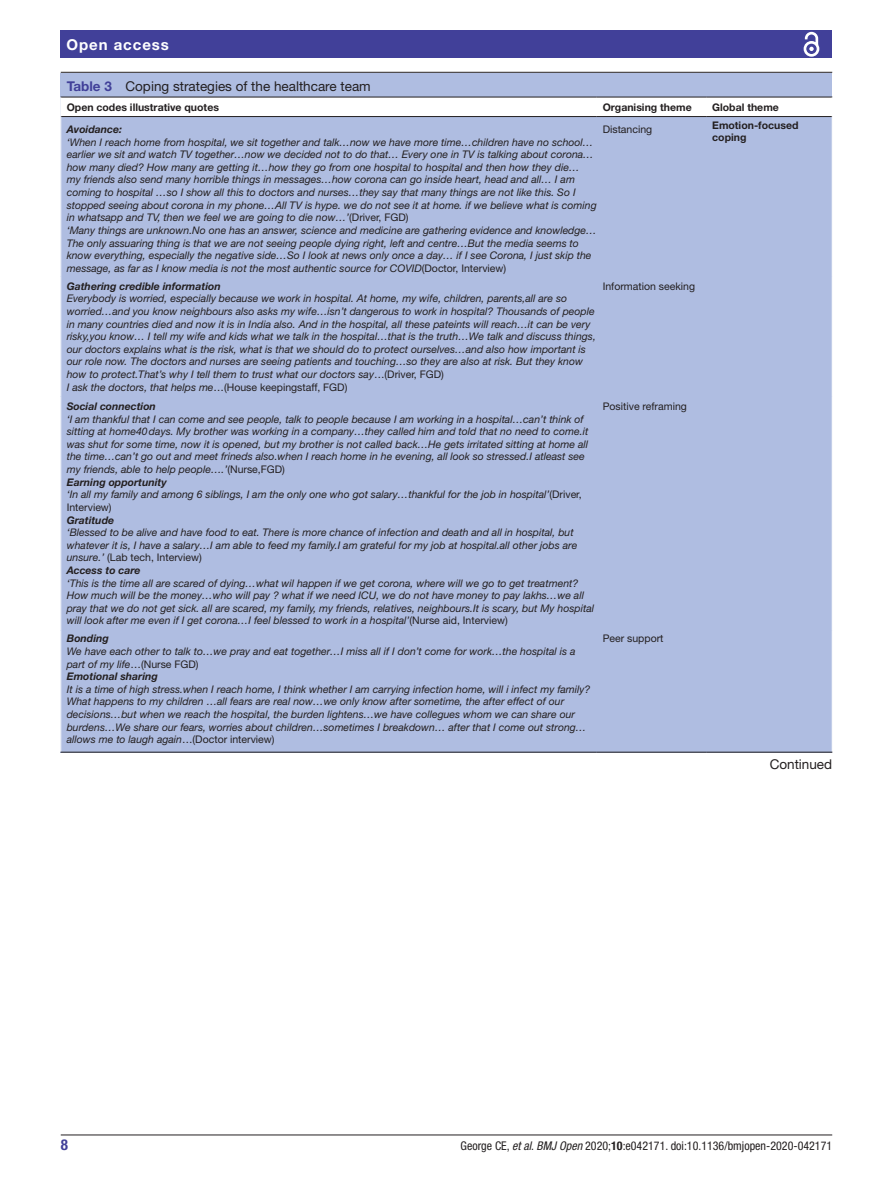
<style>
.page{position:relative;width:893px;height:1191px;background:#fff}
.page>*{position:absolute;margin:0;border:0;box-sizing:border-box;transform-origin:0 0}
.t1{font:700 15px "Helvetica Neue LT Std";letter-spacing:.065em;color:#fff}
.t2{font:700 condensed 15px "Helvetica Neue LT Std";color:#414099}
.t3{font:13.5px "Helvetica Neue LT Std";color:#231f20}
.t4{font:condensed 12px "Helvetica Neue LT Std";color:#231f20}
.t5{font:italic 10.5px/12.6px "Helvetica Neue LT Std";color:#231f20}
.t6{font:700 10.5px/12.6px "Helvetica Neue LT Std";color:#231f20}
.t7{font:italic 700 10.5px "Helvetica Neue LT Std";color:#231f20}
.t8{font:10.5px "Helvetica Neue LT Std";color:#231f20}
.s1{font-weight:700;color:#414099}
.s2{font-style:normal}
.s3{font-weight:700}
.s4{font-style:italic}
</style>
<div class="page">
<hr style="left:61px;top:1134px;width:771px;height:1px;background:#231f20">
<div style="left:61px;top:31px;width:771px;height:27px;background:#414099"></div>
<svg style="left:803px;top:31px;width:17px;height:26px"></svg>
<div style="left:61px;top:73px;width:771px;height:679px;background:#afbde1"></div>
<hr style="left:61px;top:72px;width:771px;height:1px;background:#231f20">
<svg style="left:61px;top:117px;width:771px;height:635px"></svg>
<svg style="left:60px;top:97px;width:773px;height:20px;background:#eee"></svg>
<hr style="left:61px;top:752px;width:536px;height:1px;background:#231f20">
<hr style="left:597px;top:752px;width:109px;height:1px;background:#231f20">
<hr style="left:706px;top:752px;width:126px;height:1px;background:#231f20">
<h1 class="t1" style="left:66px;top:35px;width:104px">Open access</h1>
<p class="t3" style="left:67px;top:78px;width:306px"><span class="s1">Table 3</span> Coping strategies of the healthcare team</p>
<p class="t6" style="left:67px;top:100px;width:154px">Open codes illustrative quotes</p>
<p class="t6" style="left:603px;top:100px;width:91px">Organising theme</p>
<p class="t6" style="left:712px;top:100px;width:68px">Global theme</p>
<p class="t7" style="left:67px;top:123px;width:57px">Avoidance:</p>
<p class="t5" style="left:67px;top:135px;width:531px">‘When I reach home from hospital, we sit together and talk…now we have more time…children have no school… earlier we sit and watch TV together…now we decided not to do that… Every one in TV is talking about corona… how many died? How many are getting it…how they go from one hospital to hospital and then how they die…<br>my friends also send many horrible things in messages…how corona can go inside heart, head and all… I am coming to hospital …so I show all this to doctors and nurses…they say that many things are not like this. So I stopped seeing about corona in my phone…All TV is hype. we do not see it at home. if we believe what is coming in whatsapp and TV, then we feel we are going to die now…’<span class="s2">(Driver, FGD)<br></span>‘Many things are unknown.No one has an answer, science and medicine are gathering evidence and knowledge… The only assuaring thing is that we are not seeing people dying right, left and centre…But the media seems to know everything, especially the negative side…So I look at news only once a day… if I see Corona, I just skip the message, as far as I know media is not the most authentic source for COVID<span class="s2">(Doctor, Interview)</span></p>
<p class="t8" style="left:603px;top:123px;width:51px">Distancing</p>
<p class="t6" style="left:712px;top:118px;width:88px">Emotion-focused coping</p>
<p class="t7" style="left:67px;top:279px;width:155px">Gathering credible information</p>
<p class="t5" style="left:67px;top:292px;width:531px">Everybody is worried, especially because we work in hospital. At home, my wife, children, parents,all are so worried…and you know neighbours also asks my wife…isn’t dangerous to work in hospital? Thousands of people in many countries died and now it is in India also. And in the hospital, all these pateints will reach…it can be very risky,you know… I tell my wife and kids what we talk in the hospital…that is the truth…We talk and discuss things, our doctors explains what is the risk, what is that we should do to protect ourselves…and also how important is our role now. The doctors and nurses are seeing patients and touching…so they are also at risk. But they know how to protect.That’s why I tell them to trust what our doctors say<span class="s2">…(Driver, FGD)<br></span>I ask the doctors, that helps me<span class="s2">…(House keepingstaff, FGD)</span></p>
<p class="t7" style="left:67px;top:400px;width:91px">Social connection</p>
<p class="t5" style="left:67px;top:412px;width:523px">‘I am thankful that I can come and see people, talk to people because I am working in a hospital…can’t think of sitting at home40days. My brother was working in a company…they called him and told that no need to come.it was shut for some time, now it is opened, but my brother is not called back…He gets irritated sitting at home all the time…can’t go out and meet frineds also.when I reach home in he evening, all look so stressed.I atleast see my friends, able to help people….’<span class="s2">(Nurse,FGD)<br></span><span class="s3">Earning opportunity<br></span>‘In all my family and among 6 siblings, I am the only one who got salary…thankful for the job in hospital’<span class="s2">(Driver, Interview)</span></p>
<p class="t7" style="left:67px;top:513px;width:49px">Gratitude</p>
<p class="t5" style="left:67px;top:526px;width:512px">‘Blessed to be alive and have food to eat. There is more chance of infection and death and all in hospital, but whatever it is, I have a salary…I am able to feed my family.I am grateful for my job at hospital.all other jobs are unsure.’ <span class="s2">(Lab tech, Interview)<br></span><span class="s3">Access to care</span></p>
<p class="t5" style="left:67px;top:576px;width:529px">‘This is the time all are scared of dying…what wil happen if we get corona, where will we go to get treatment?<br>How much will be the money…who will pay ? what if we need ICU, we do not have money to pay lakhs…we all pray that we do not get sick. all are scared, my family, my friends, relatives, neighbours.It is scary, but My hospital will look after me even if I get corona…I feel blessed to work in a hospital’<span class="s2">(Nurse aid, Interview)</span></p>
<p class="t7" style="left:67px;top:632px;width:44px">Bonding</p>
<p class="t5" style="left:67px;top:645px;width:510px">We have each other to talk to…we pray and eat together…I miss all if I don’t come for work…the hospital is a part of my life<span class="s2">…(Nurse FGD)<br></span><span class="s3">Emotional sharing</span></p>
<p class="t5" style="left:67px;top:682px;width:525px">It is a time of high stress.when I reach home, I think whether I am carrying infection home, will i infect my family?<br>What happens to my children …all fears are real now…we only know after sometime, the after effect of our decisions…but when we reach the hospital, the burden lightens…we have collegues whom we can share our burdens…We share our fears, worries about children…sometimes I breakdown… after that I come out strong… allows me to laugh again<span class="s2">…(Doctor interview)</span></p>
<p class="t8" style="left:603px;top:280px;width:94px">Information seeking</p>
<p class="t8" style="left:603px;top:400px;width:86px">Positive reframing</p>
<p class="t8" style="left:603px;top:632px;width:62px">Peer support</p>
<p class="t3" style="left:770px;top:756px;width:64px">Continued</p>
<h1 class="t2" style="left:61px;top:1135px;width:9px">8</h1>
<p class="t4" style="left:461px;top:1138px;width:373px">George CE, <span class="s4">et al</span>. <span class="s4">BMJ Open</span> 2020;<span class="s3">10</span>:e042171. doi:10.1136/bmjopen-2020-042171</p>
</div>
